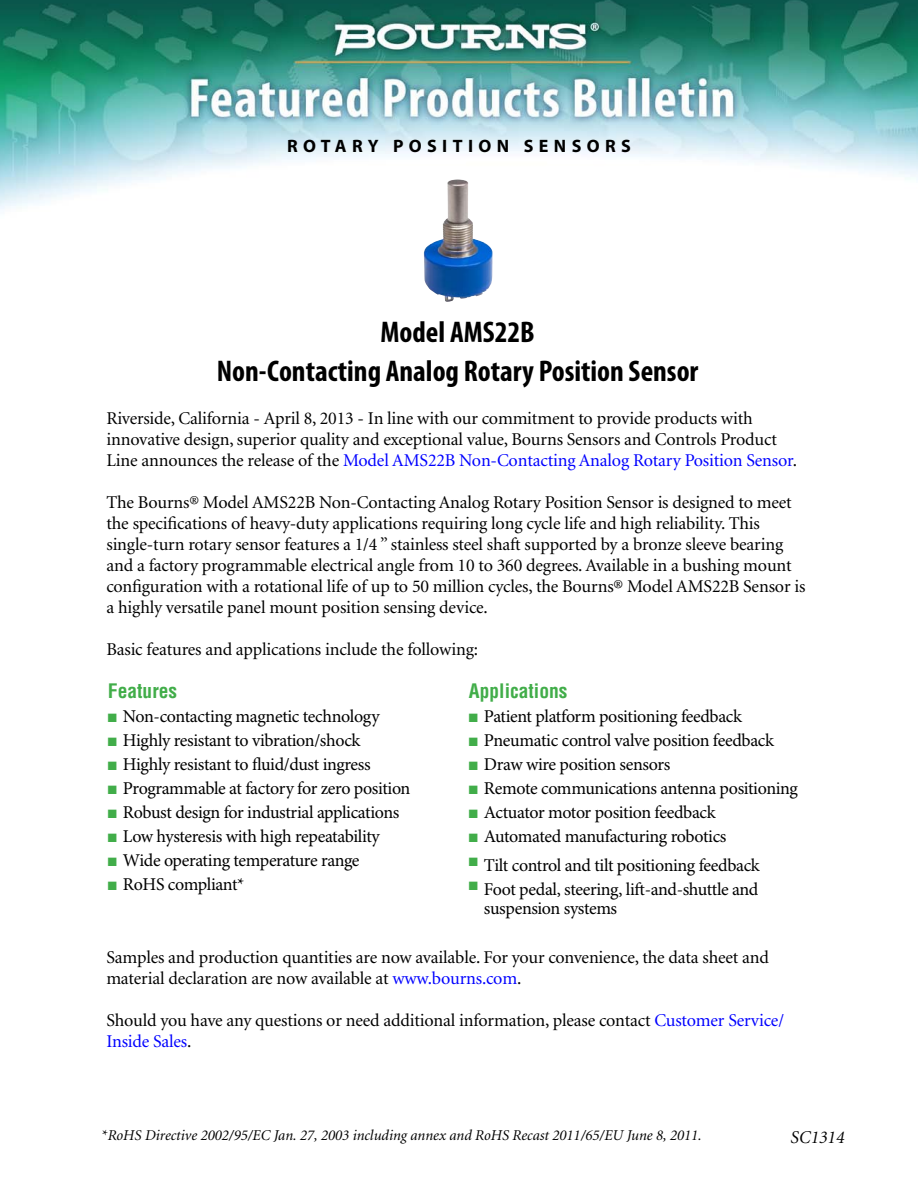
<style>
.page{position:relative;width:918px;height:1188px;background:#fff}
.page>*{position:absolute;margin:0;border:0;box-sizing:border-box;transform-origin:0 0}
.t1{font:700 condensed 30px/39px "Myriad Pro";color:#000;text-align:center}
.t2{font:700 condensed 19.5px "Helvetica";color:#41ad49}
.t3{font:18px/21px "Minion";letter-spacing:-.01em;color:#000}
.t4{font:18px/19.5px "Minion Pro";letter-spacing:-.02em;color:#000}
.t5{font:700 18px "Myriad Pro";letter-spacing:.3em;color:#000}
.t6{font:italic 18px "Minion";color:#000}
.t7{font:italic 15px "Minion";color:#000}
.s1{color:#00f}
.s2{color:#41ad49}
</style>
<div class="page">
<img style="left:0;top:0;width:918px;height:209px">
<img style="left:424px;top:179px;width:69px;height:123px">
<p class="t5" style="left:287px;top:135px;width:345px">ROTARY POSITION SENSORS</p>
<h1 class="t1" style="left:217px;top:316px;width:483px">Model AMS22B<br>Non-Contacting Analog Rotary Position Sensor</h1>
<p class="t3" style="left:106px;top:409px;width:692px">Riverside, California - April 8, 2013 - In line with our commitment to provide products with innovative design, superior quality and exceptional value, Bourns Sensors and Controls Product<br>Line announces the release of the <span class="s1">Model AMS22B Non-Contacting Analog Rotary Position Sensor</span>.</p>
<p class="t3" style="left:106px;top:493px;width:700px">The Bourns® Model AMS22B Non-Contacting Analog Rotary Position Sensor is designed to meet the specifications of heavy-duty applications requiring long cycle life and high reliability. This single-turn rotary sensor features a 1/4 ” stainless steel shaft supported by a bronze sleeve bearing and a factory programmable electrical angle from 10 to 360 degrees. Available in a bushing mount configuration with a rotational life of up to 50 million cycles, the Bourns® Model AMS22B Sensor is a highly versatile panel mount position sensing device.</p>
<p class="t3" style="left:106px;top:640px;width:373px">Basic features and applications include the following:</p>
<p class="t2" style="left:469px;top:684px;width:100px">Applications</p>
<p class="t4" style="left:469px;top:708px;width:275px"><span class="s2">■</span> Patient platform positioning feedback</p>
<p class="t4" style="left:469px;top:732px;width:306px"><span class="s2">■</span> Pneumatic control valve position feedback</p>
<p class="t4" style="left:469px;top:756px;width:203px"><span class="s2">■</span> Draw wire position sensors</p>
<p class="t4" style="left:469px;top:780px;width:331px"><span class="s2">■</span> Remote communications antenna positioning</p>
<p class="t4" style="left:469px;top:804px;width:248px"><span class="s2">■</span> Actuator motor position feedback</p>
<p class="t4" style="left:469px;top:828px;width:259px"><span class="s2">■</span> Automated manufacturing robotics</p>
<p class="t4" style="left:469px;top:857px;width:292px"><sup>■</sup> Tilt control and tilt positioning feedback</p>
<p class="t4" style="left:484px;top:881px;width:276px;text-indent:-15px"><sup>■</sup> Foot pedal, steering, lift-and-shuttle and suspension systems</p>
<p class="t3" style="left:106px;top:949px;width:664px">Samples and production quantities are now available. For your convenience, the data sheet and material declaration are now available at <span class="s1">www.bourns.com</span>.</p>
<p class="t3" style="left:106px;top:1012px;width:679px">Should you have any questions or need additional information, please contact <span class="s1">Customer Service/<br>Inside Sales</span>.</p>
<p class="t2" style="left:108px;top:684px;width:71px">Features</p>
<p class="t4" style="left:108px;top:708px;width:273px"><span class="s2">■</span> Non-contacting magnetic technology</p>
<p class="t4" style="left:108px;top:732px;width:254px"><span class="s2">■</span> Highly resistant to vibration/shock</p>
<p class="t4" style="left:108px;top:756px;width:264px"><span class="s2">■</span> Highly resistant to fluid/dust ingress</p>
<p class="t4" style="left:108px;top:780px;width:304px"><span class="s2">■</span> Programmable at factory for zero position</p>
<p class="t4" style="left:108px;top:804px;width:293px"><span class="s2">■</span> Robust design for industrial applications</p>
<p class="t4" style="left:108px;top:828px;width:273px"><span class="s2">■</span> Low hysteresis with high repeatability</p>
<p class="t4" style="left:108px;top:852px;width:253px"><span class="s2">■</span> Wide operating temperature range</p>
<p class="t4" style="left:108px;top:876px;width:138px"><span class="s2">■</span> RoHS compliant*</p>
<p class="t7" style="left:101px;top:1129px;width:602px">*RoHS Directive 2002/95/EC Jan. 27, 2003 including annex and RoHS Recast 2011/65/EU June 8, 2011.</p>
<p class="t6" style="left:790px;top:1130px;width:56px">SC1314</p>
</div>
